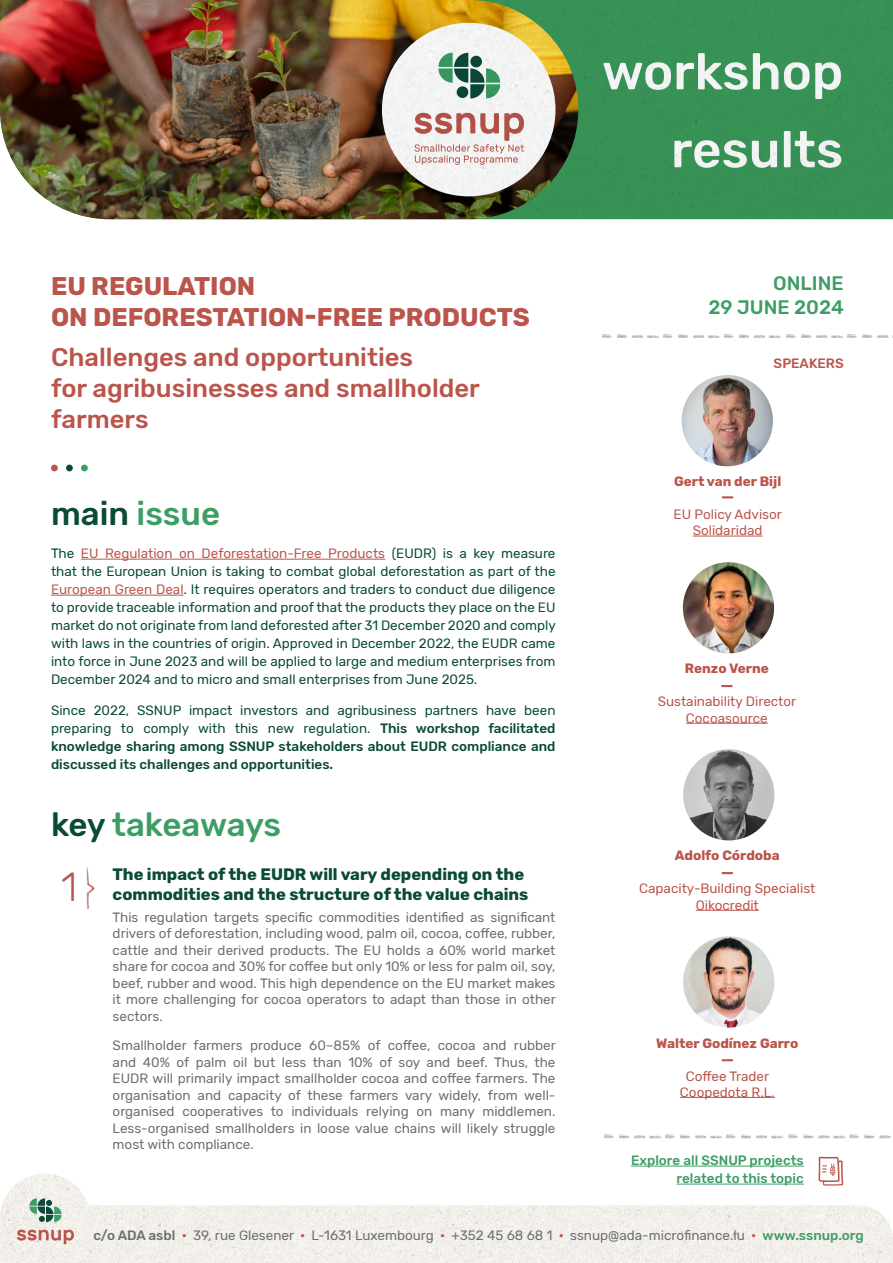
<style>
.page{position:relative;width:893px;height:1263px;background:#fff}
.page>*{position:absolute;margin:0;border:0;box-sizing:border-box;transform-origin:0 0}
.t1{font:500 51px/78px "Rubik";color:#fff;text-align:right}
.t2{font:300 40.5px "Rubik";color:#bb544a}
.t3{font:500 33px "Rubik";color:#3d9e65}
.t4{font:500 25.5px/30.6px "Rubik";color:#bb544a}
.t5{font:700 25.5px/30.6px "Rubik";color:#bb544a}
.t6{font:500 19.5px/23.4px "Rubik";color:#3d9e65;text-align:right}
.t7{font:700 16.5px/19.8px "Rubik";color:#094a38}
.t8{font:13.5px/16.5px "Rubik";color:#6c6d70;text-align:justify}
.t9{font:13.5px/18px "Rubik";color:#094a38;text-align:justify}
.t10{font:500 13.5px/18px "Rubik";color:#094a38;text-align:justify}
.t11{font:13.5px/16.2px "Rubik";color:#bb544a;text-align:center}
.t12{font:700 13.5px "Rubik";color:#bb544a}
.t13{font:500 13.5px/18px "Rubik";color:#3d9e65;text-align:right}
.t14{font:500 13.5px "Rubik";color:#bb544a}
.s1{color:#094a38}
.s2{color:#bb544a}
.s3{font-weight:400}
.s4{font-weight:500}
.s5{font-weight:500;color:#bb544a}
.s6{font-weight:500;color:#3d9e65}
</style>
<div class="page">
<div style="left:51px;top:465px;width:7px;height:6px;background:#bb544a;border-radius:50%"></div>
<div style="left:66px;top:465px;width:7px;height:6px;background:#094a38;border-radius:50%"></div>
<div style="left:81px;top:465px;width:7px;height:6px;background:#3d9e65;border-radius:50%"></div>
<img style="left:90px;top:1205px;width:803px;height:58px">
<svg style="left:0;top:1174px;width:90px;height:89px"></svg>
<img style="left:786px;top:334px;width:58px;height:4px">
<img style="left:847px;top:334px;width:46px;height:4px">
<img style="left:602px;top:334px;width:57px;height:4px">
<img style="left:724px;top:334px;width:57px;height:4px">
<img style="left:663px;top:334px;width:57px;height:4px">
<img style="left:788px;top:1134px;width:58px;height:4px">
<img style="left:849px;top:1134px;width:42px;height:4px">
<img style="left:604px;top:1134px;width:58px;height:4px">
<img style="left:726px;top:1134px;width:57px;height:4px">
<img style="left:665px;top:1134px;width:58px;height:4px">
<hr style="left:81px;top:559px;width:304px;height:1px;background:#bb544a">
<hr style="left:51px;top:595px;width:133px;height:1px;background:#bb544a">
<img style="left:0;top:0;width:893px;height:219px">
<img style="left:86px;top:867px;width:3px;height:16px">
<svg style="left:87px;top:883px;width:8px;height:10px"></svg>
<img style="left:86px;top:892px;width:4px;height:18px">
<hr style="left:693px;top:536px;width:69px;height:1px;background:#bb544a">
<svg style="left:722px;top:496px;width:11px;height:2px"></svg>
<hr style="left:686px;top:723px;width:82px;height:1px;background:#bb544a">
<svg style="left:721px;top:685px;width:11px;height:2px"></svg>
<hr style="left:696px;top:910px;width:63px;height:1px;background:#bb544a">
<svg style="left:722px;top:872px;width:11px;height:2px"></svg>
<hr style="left:680px;top:1097px;width:95px;height:1px;background:#bb544a">
<svg style="left:722px;top:1059px;width:11px;height:2px"></svg>
<img style="left:682px;top:375px;width:91px;height:91px;border-radius:46px">
<img style="left:683px;top:562px;width:91px;height:91px;border-radius:46px">
<img style="left:683px;top:749px;width:91px;height:91px;border-radius:46px">
<img style="left:683px;top:936px;width:91px;height:91px;border-radius:46px">
<hr style="left:631px;top:1166px;width:173px;height:1px;background:#3d9e65">
<hr style="left:676px;top:1184px;width:128px;height:1px;background:#3d9e65">
<svg style="left:818px;top:1157px;width:25px;height:28px"></svg>
<h3 class="t5" style="left:51px;top:272px;width:480px">EU REGULATION<br>ON DEFORESTATION-FREE PRODUCTS</h3>
<h3 class="t4" style="left:51px;top:343px;width:430px">Challenges and opportunities<br>for agribusinesses and smallholder farmers</h3>
<h3 class="t3" style="left:51px;top:495px;width:171px"><span class="s1">main</span> issue</h3>
<p class="t9" style="left:51px;top:545px;width:506px">The <span class="s2">EU Regulation on Deforestation-Free Products</span> (EUDR) is a key measure that the European Union is taking to combat global deforestation as part of the <span class="s2">European Green Deal</span>. It requires operators and traders to conduct due diligence to provide traceable information and proof that the products they place on the EU market do not originate from land deforested after 31 December 2020 and comply with laws in the countries of origin. Approved in December 2022, the EUDR came into force in June 2023 and will be applied to large and medium enterprises from December 2024 and to micro and small enterprises from June 2025.</p>
<p class="t10" style="left:51px;top:702px;width:506px"><span class="s3">Since 2022, SSNUP impact investors and agribusiness partners have been preparing to comply with this new regulation.</span> This workshop facilitated knowledge sharing among SSNUP stakeholders about EUDR compliance and discussed its challenges and opportunities.</p>
<h3 class="t3" style="left:51px;top:805px;width:232px"><span class="s1">key</span> takeaways</h3>
<h2 class="t2" style="left:61px;top:864px;width:18px">1</h2>
<p class="t7" style="left:113px;top:865px;width:417px">The impact of the EUDR will vary depending on the commodities and the structure of the value chains</p>
<p class="t8" style="left:113px;top:909px;width:445px">This regulation targets specific commodities identified as significant drivers of deforestation, including wood, palm oil, cocoa, coffee, rubber, cattle and their derived products. The EU holds a 60% world market share for cocoa and 30% for coffee but only 10% or less for palm oil, soy, beef, rubber and wood. This high dependence on the EU market makes it more challenging for cocoa operators to adapt than those in other sectors.</p>
<p class="t8" style="left:113px;top:1037px;width:445px">Smallholder farmers produce 60–85% of coffee, cocoa and rubber and 40% of palm oil but less than 10% of soy and beef. Thus, the EUDR will primarily impact smallholder cocoa and coffee farmers. The organisation and capacity of these farmers vary widely, from well&shy;organised cooperatives to individuals relying on many middlemen.<br>Less-organised smallholders in loose value chains will likely struggle most with compliance.</p>
<h1 class="t1" style="left:602px;top:34px;width:243px">workshop results</h1>
<h3 class="t6" style="left:708px;top:272px;width:137px">ONLINE<br>29 JUNE 2024</h3>
<p class="t14" style="left:774px;top:356px;width:72px">SPEAKERS</p>
<p class="t12" style="left:674px;top:474px;width:109px">Gert van der Bijl</p>
<p class="t11" style="left:674px;top:507px;width:110px">EU Policy Advisor<br>Solidaridad</p>
<p class="t12" style="left:685px;top:661px;width:86px">Renzo Verne</p>
<p class="t11" style="left:658px;top:694px;width:140px">Sustainability Director<br>Cocoasource</p>
<p class="t12" style="left:675px;top:848px;width:106px">Adolfo Córdoba</p>
<p class="t11" style="left:639px;top:881px;width:178px">Capacity-Building Specialist<br>Oikocredit</p>
<p class="t12" style="left:656px;top:1035px;width:144px">Walter Godínez Garro</p>
<p class="t11" style="left:680px;top:1068px;width:96px">Coffee Trader<br>Coopedota R.L.</p>
<p class="t13" style="left:631px;top:1152px;width:174px">Explore all SSNUP projects related to this topic</p>
<p class="t8" style="left:93px;top:1227px;width:772px"><span class="s4">c/o ADA asbl</span> <span class="s5">·</span> 39, rue Glesener <span class="s5">·</span> L-1631 Luxembourg <span class="s5">·</span> +352 45 68 68 1 <span class="s5">·</span> ssnup@ada-microfinance.lu <span class="s5">·</span> <span class="s6">www.ssnup.org</span></p>
</div>
